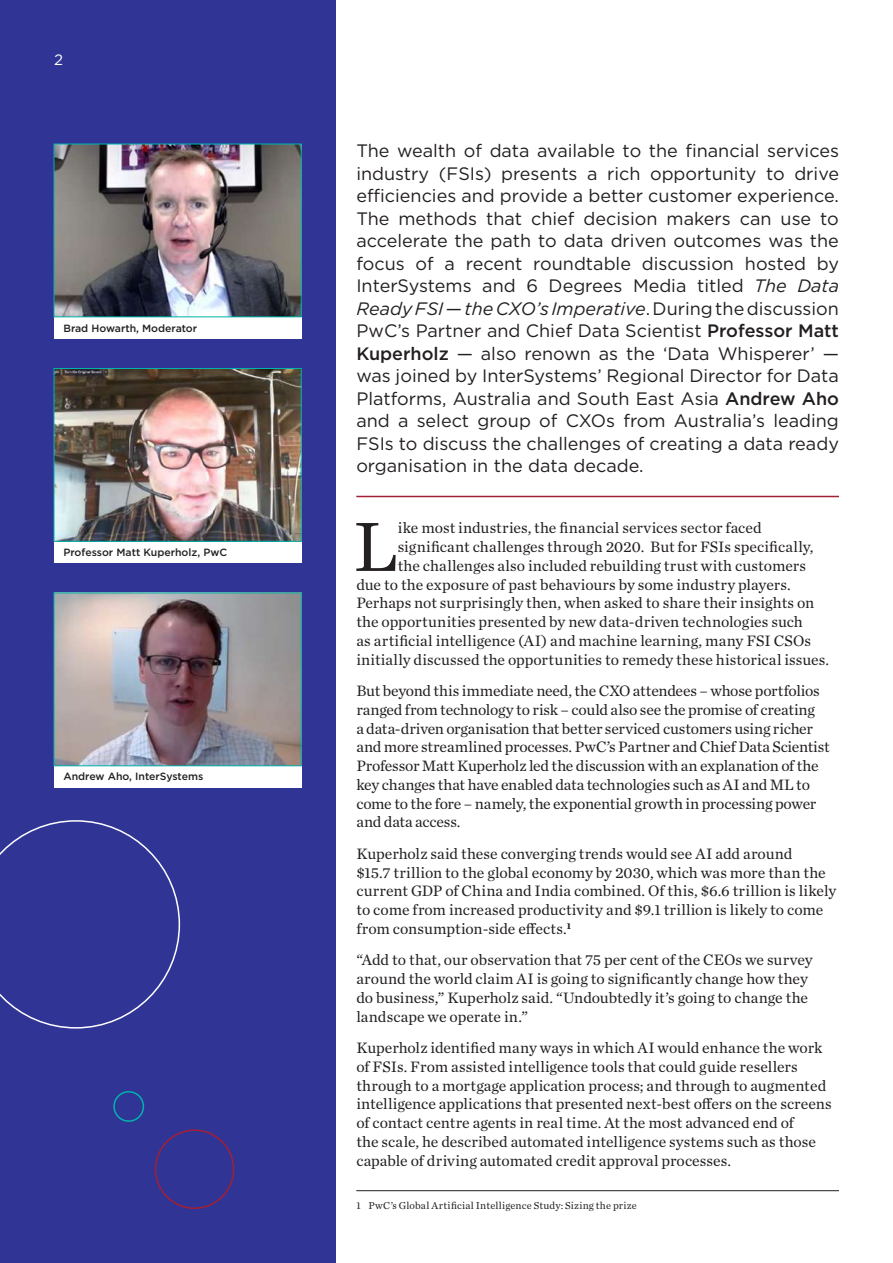
<style>
.page{position:relative;width:893px;height:1263px;background:#fff}
.page>*{position:absolute;margin:0;border:0;box-sizing:border-box;transform-origin:0 0}
.t1{font:72.75px "Chronicle Text G1";color:#231f20}
.t2{font:18px/22.5px "Gotham";color:#231f20;text-align:justify}
.t3{font:15.75px/18.8px "Chronicle Text G1";color:#231f20}
.t4{font:15px "Gotham";color:#fff}
.t5{font:500 10.5px "Gotham";color:#231f20}
.t6{font:10.5px "Chronicle Text G1";letter-spacing:.02em;color:#231f20}
.s1{font-style:italic}
.s2{font-weight:500}
</style>
<div class="page">
<hr style="left:356px;top:496px;width:483px;height:1px;background:#a31f35">
<div style="left:0;top:0;width:335px;height:1263px;background:#303595"></div>
<svg style="left:0;top:820px;width:180px;height:208px"></svg>
<div style="left:113px;top:1091px;width:31px;height:31px;border:2px solid #00b3ad;border-radius:50%"></div>
<div style="left:155px;top:1129px;width:79px;height:80px;border:2px solid #a31f35;border-radius:50%"></div>
<div style="left:54px;top:541px;width:247px;height:22px;background:#fff"></div>
<div style="left:54px;top:766px;width:247px;height:21px;background:#fff"></div>
<div style="left:54px;top:317px;width:247px;height:21px;background:#fff"></div>
<img style="left:56px;top:370px;width:244px;height:170px">
<div style="left:54px;top:368px;width:248px;height:174px;border:1px solid #00b3ad"></div>
<img style="left:56px;top:595px;width:244px;height:169px">
<div style="left:54px;top:593px;width:248px;height:173px;border:1px solid #00b3ad"></div>
<img style="left:56px;top:146px;width:244px;height:169px">
<div style="left:54px;top:144px;width:248px;height:173px;border:1px solid #00b3ad"></div>
<hr style="left:356px;top:1190px;width:483px;height:1px;background:#231f20">
<p class="t4" style="left:54px;top:51px;width:10px">2</p>
<p class="t5" style="left:63px;top:322px;width:135px">Brad Howarth, Moderator</p>
<p class="t5" style="left:63px;top:546px;width:165px">Professor Matt Kuperholz, PwC</p>
<p class="t5" style="left:63px;top:771px;width:141px">Andrew Aho, InterSystems</p>
<p class="t2" style="left:356px;top:139px;width:484px">The wealth of data available to the financial services industry (FSIs) presents a rich opportunity to drive efficiencies and provide a better customer experience.<br>The methods that chief decision makers can use to accelerate the path to data driven outcomes was the focus of a recent roundtable discussion hosted by InterSystems and 6 Degrees Media titled <span class="s1">The Data Ready FSI</span> — <span class="s1">the CXO’s Imperative</span>. During the discussion PwC’s Partner and Chief Data Scientist <span class="s2">Professor Matt Kuperholz</span> — also renown as the ‘Data Whisperer’ — was joined by InterSystems’ Regional Director for Data Platforms, Australia and South East Asia <span class="s2">Andrew Aho </span>and a select group of CXOs from Australia’s leading FSIs to discuss the challenges of creating a data ready organisation in the data decade.</p>
<h1 class="t1" style="left:353px;top:492px;width:46px">L</h1>
<p class="t3" style="left:398px;top:518px;width:365px">ike most industries, the financial services sector faced</p>
<p class="t3" style="left:398px;top:537px;width:417px">significant challenges through 2020. But for FSIs specifically,</p>
<p class="t3" style="left:398px;top:555px;width:410px">the challenges also included rebuilding trust with customers</p>
<p class="t3" style="left:356px;top:574px;width:436px">due to the exposure of past behaviours by some industry players.</p>
<p class="t3" style="left:356px;top:593px;width:459px">Perhaps not surprisingly then, when asked to share their insights on</p>
<p class="t3" style="left:356px;top:612px;width:448px">the opportunities presented by new data-driven technologies such</p>
<p class="t3" style="left:356px;top:630px;width:456px">as artificial intelligence (AI) and machine learning, many FSI CSOs</p>
<p class="t3" style="left:356px;top:649px;width:474px">initially discussed the opportunities to remedy these historical issues.</p>
<p class="t3" style="left:356px;top:681px;width:475px">But beyond this immediate need, the CXO attendees – whose portfolios ranged from technology to risk – could also see the promise of creating<br>a data-driven organisation that better serviced customers using richer and more streamlined processes. PwC’s Partner and Chief Data Scientist Professor Matt Kuperholz led the discussion with an explanation of the key changes that have enabled data technologies such as AI and ML to come to the fore – namely, the exponential growth in processing power and data access.</p>
<p class="t3" style="left:356px;top:843px;width:481px">Kuperholz said these converging trends would see AI add around<br>$15.7 trillion to the global economy by 2030, which was more than the current GDP of China and India combined. Of this, $6.6 trillion is likely to come from increased productivity and $9.1 trillion is likely to come from consumption-side effects.<sup>1</sup></p>
<p class="t3" style="left:356px;top:950px;width:458px">“Add to that, our observation that 75 per cent of the CEOs we survey around the world claim AI is going to significantly change how they do business,” Kuperholz said. “Undoubtedly it’s going to change the landscape we operate in.”</p>
<p class="t3" style="left:356px;top:1038px;width:477px">Kuperholz identified many ways in which AI would enhance the work of FSIs. From assisted intelligence tools that could guide resellers through to a mortgage application process; and through to augmented intelligence applications that presented next-best offers on the screens of contact centre agents in real time. At the most advanced end of<br>the scale, he described automated intelligence systems such as those capable of driving automated credit approval processes.</p>
<p class="t6" style="left:356px;top:1197px;width:282px">1 PwC’s Global Artificial Intelligence Study: Sizing the prize</p>
</div>
